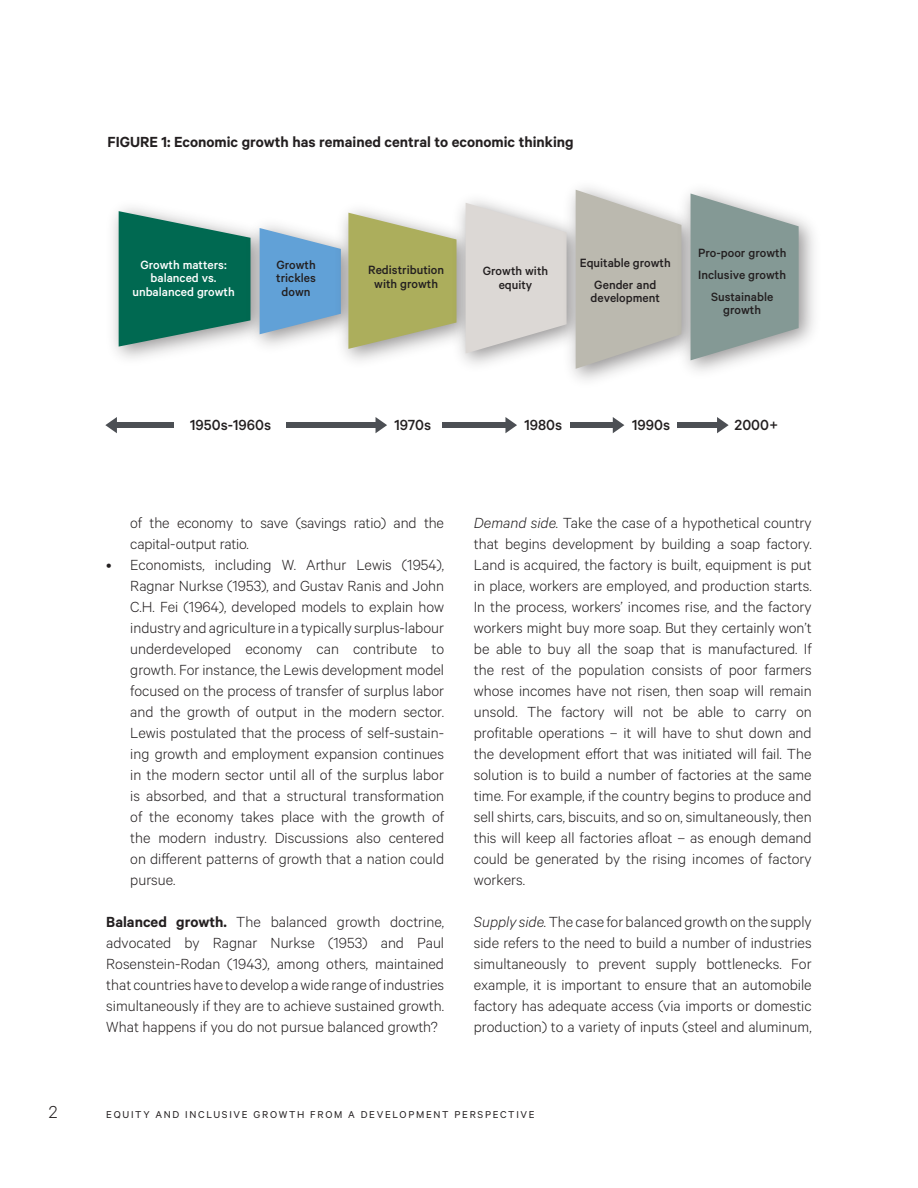
<style>
.page{position:relative;width:918px;height:1188px;background:#fff}
.page>*{position:absolute;margin:0;border:0;box-sizing:border-box;transform-origin:0 0}
.PageFolio{font:300 19.5px "Calibre";color:#231f20}
.BodyCopy{font:300 16.5px/21px "Calibre";color:#231f20;text-align:justify}
.FigureTitle{font:600 16.5px "Calibre";color:#231f20}
.BodyCopy-2{font:500 16.5px "Calibre";color:#231f20}
.FigureText{font:500 13.5px/13.5px "Calibre";color:#231f20;text-align:center}
.FigureText-2{font:500 13.5px/13.5px "Calibre";color:#fff;text-align:center}
.t1{font:11.25px "Calibre";letter-spacing:.15em;color:#231f20}
.s1{font-weight:600}
.s2{font-style:italic}
</style>
<div class="page">
<svg style="left:105px;top:417px;width:12px;height:16px"></svg>
<div style="left:116px;top:422px;width:58px;height:6px;background:#4c4f54"></div>
<svg style="left:376px;top:417px;width:11px;height:16px"></svg>
<div style="left:286px;top:422px;width:90px;height:6px;background:#4c4f54"></div>
<svg style="left:505px;top:417px;width:12px;height:16px"></svg>
<div style="left:442px;top:422px;width:64px;height:6px;background:#4c4f54"></div>
<svg style="left:613px;top:417px;width:11px;height:16px"></svg>
<div style="left:571px;top:422px;width:42px;height:6px;background:#4c4f54"></div>
<svg style="left:717px;top:417px;width:12px;height:16px"></svg>
<div style="left:677px;top:422px;width:41px;height:6px;background:#4c4f54"></div>
<img style="left:113px;top:207px;width:80px;height:152px">
<svg style="left:119px;top:211px;width:122px;height:136px;background:#297f6b"></svg>
<img style="left:241px;top:225px;width:81px;height:121px">
<svg style="left:260px;top:228px;width:70px;height:106px;background:#75aad7"></svg>
<img style="left:330px;top:210px;width:82px;height:151px">
<svg style="left:348px;top:213px;width:99px;height:136px;background:#b5b774"></svg>
<img style="left:447px;top:200px;width:75px;height:165px">
<svg style="left:466px;top:203px;width:91px;height:150px;background:#ddd9d7"></svg>
<img style="left:557px;top:187px;width:69px;height:193px">
<svg style="left:576px;top:190px;width:96px;height:179px;background:#c2c0b8"></svg>
<img style="left:672px;top:190px;width:142px;height:182px">
<svg style="left:691px;top:194px;width:108px;height:166px;background:#96a7a4"></svg>
<p class="FigureTitle" style="left:108px;top:132px;width:468px">FIGURE 1: Economic growth has remained central to economic thinking</p>
<p class="FigureText" style="left:276px;top:258px;width:41px">Growth trickles down</p>
<p class="FigureText-2" style="left:132px;top:258px;width:104px">Growth matters: balanced vs. unbalanced growth</p>
<p class="FigureText" style="left:368px;top:263px;width:77px">Redistribution with growth</p>
<p class="FigureText" style="left:483px;top:264px;width:67px">Growth with equity</p>
<p class="FigureText" style="left:580px;top:255px;width:92px">Equitable growth</p>
<p class="FigureText" style="left:591px;top:277px;width:71px;text-align:left">Gender and development</p>
<p class="FigureText" style="left:698px;top:245px;width:90px">Pro-poor growth</p>
<p class="FigureText" style="left:698px;top:267px;width:89px">Inclusive growth</p>
<p class="FigureText" style="left:711px;top:289px;width:64px">Sustainable growth</p>
<p class="BodyCopy-2" style="left:190px;top:416px;width:82px">1950s-1960s</p>
<p class="BodyCopy-2" style="left:394px;top:416px;width:38px">1970s</p>
<p class="BodyCopy-2" style="left:524px;top:416px;width:39px">1980s</p>
<p class="BodyCopy-2" style="left:632px;top:416px;width:40px">1990s</p>
<p class="BodyCopy-2" style="left:735px;top:416px;width:45px">2000+</p>
<p class="BodyCopy" style="left:130px;top:511px;width:315px">of the economy to save (savings ratio) and the capital-output ratio.</p>
<p class="BodyCopy" style="left:130px;top:553px;width:315px;text-indent:-24px">• Economists, including W. Arthur Lewis (1954), Ragnar Nurkse (1953), and Gustav Ranis and John C.H. Fei (1964), developed models to explain how industry and agriculture in a typically surplus-labour underdeveloped economy can contribute to growth. For instance, the Lewis development model focused on the process of transfer of surplus labor and the growth of output in the modern sector.<br>Lewis postulated that the process of self-sustain&shy;ing growth and employment expansion continues in the modern sector until all of the surplus labor is absorbed, and that a structural transformation of the economy takes place with the growth of the modern industry. Discussions also centered on different patterns of growth that a nation could pursue.</p>
<p class="BodyCopy" style="left:106px;top:910px;width:339px"><span class="s1">Balanced growth.</span> The balanced growth doctrine, advocated by Ragnar Nurkse (1953) and Paul Rosenstein-Rodan (1943), among others, maintained that countries have to develop a wide range of industries simultaneously if they are to achieve sustained growth.<br>What happens if you do not pursue balanced growth?</p>
<p class="BodyCopy" style="left:474px;top:511px;width:339px"><span class="s2">Demand side.</span> Take the case of a hypothetical country that begins development by building a soap factory.<br>Land is acquired, the factory is built, equipment is put in place, workers are employed, and production starts.<br>In the process, workers’ incomes rise, and the factory workers might buy more soap. But they certainly won’t be able to buy all the soap that is manufactured. If the rest of the population consists of poor farmers whose incomes have not risen, then soap will remain unsold. The factory will not be able to carry on profitable operations – it will have to shut down and the development effort that was initiated will fail. The solution is to build a number of factories at the same time. For example, if the country begins to produce and sell shirts, cars, biscuits, and so on, simultaneously, then this will keep all factories afloat – as enough demand could be generated by the rising incomes of factory workers.</p>
<p class="BodyCopy" style="left:474px;top:910px;width:339px"><span class="s2">Supply side.</span>The case for balanced growth on the supply side refers to the need to build a number of industries simultaneously to prevent supply bottlenecks. For example, it is important to ensure that an automobile factory has adequate access (via imports or domestic production) to a variety of inputs (steel and aluminum,</p>
<p class="PageFolio" style="left:49px;top:1101px;width:10px">2</p>
<p class="t1" style="left:106px;top:1108px;width:430px">EQUITY AND INCLUSIVE GROWTH FROM A DEVELOPMENT PERSPECTIVE</p>
</div>
